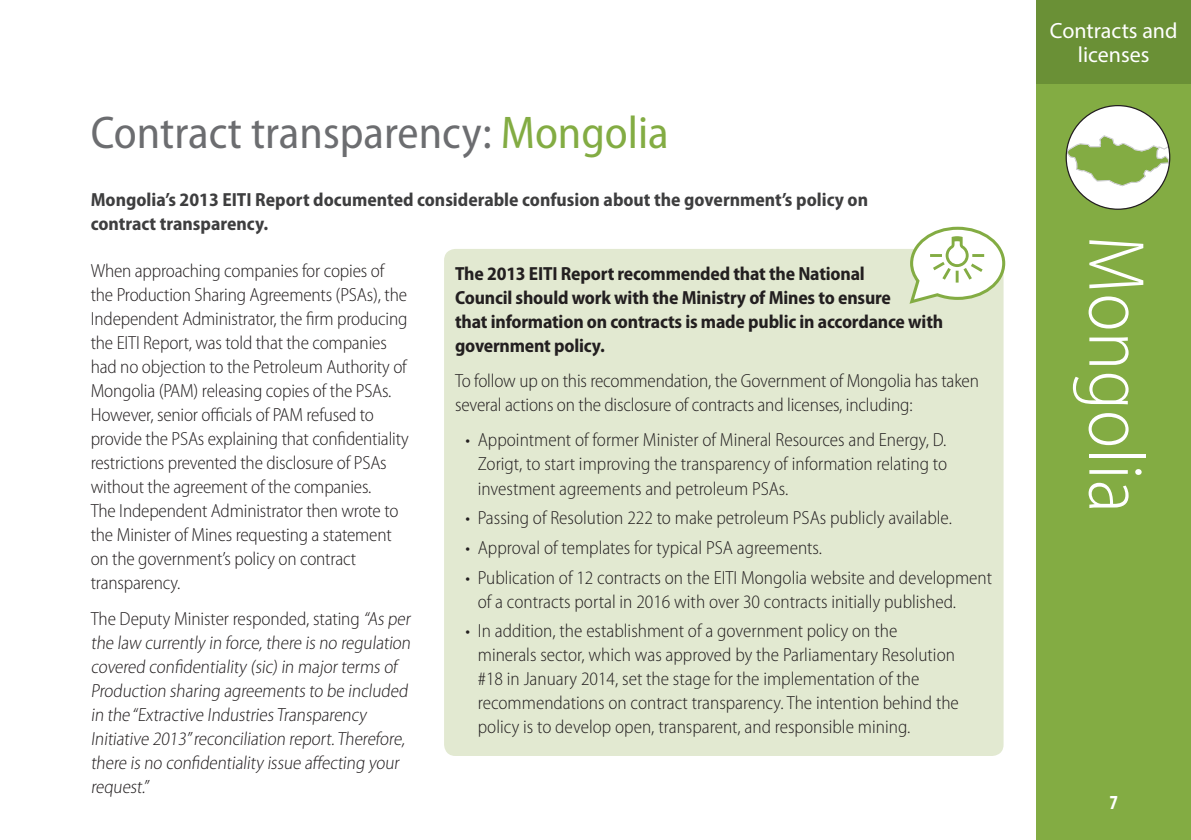
<style>
.page{position:relative;width:1191px;height:840px;background:#fff}
.page>*{position:absolute;margin:0;border:0;box-sizing:border-box;transform-origin:0 0}
.t1{font:300 semi-condensed 80px "Myriad Pro";color:#fff}
.t2{font:semi-condensed 46px "Myriad Pro";color:#6c6d70}
.t3{font:700 24px "Myriad Pro";color:#231f20}
.t4{font:22px/24px "Myriad Pro";color:#fff;text-align:center}
.t5{font:700 condensed 20px "Myriad Pro";color:#fff}
.t6{font:300 semi-condensed 19px/24px "Myriad Pro";letter-spacing:-.01em;color:#231f20}
.t7{font:700 semi-condensed 19px/24px "Myriad Pro";letter-spacing:-.01em;color:#231f20}
.t8{font:700 semi-condensed 19px/24px "Myriad Pro";color:#3e3e3f}
.s1{color:#83ac43}
</style>
<div class="page">
<div style="left:444px;top:249px;width:559px;height:506px;background:#e2e9d1;border-radius:11px"></div>
<div style="left:1036px;top:0;width:155px;height:839px;background:#83ac43"></div>
<svg style="left:1067px;top:106px;width:102px;height:104px"></svg>
<svg style="left:909px;top:226px;width:97px;height:80px"></svg>
<div style="left:1036px;top:0;width:155px;height:84px;background:#6a9036"></div>
<h2 class="t2" style="left:91px;top:108px;width:579px">Contract transparency: <span class="s1">Mongolia</span></h2>
<p class="t8" style="left:91px;top:188px;width:779px">Mongolia’s 2013 EITI Report documented considerable confusion about the government’s policy on contract transparency.</p>
<p class="t6" style="left:91px;top:259px;width:319px">When approaching companies for copies of the Production Sharing Agreements (PSAs), the Independent Administrator, the firm producing the EITI Report, was told that the companies had no objection to the Petroleum Authority of Mongolia (PAM) releasing copies of the PSAs.<br>However, senior officials of PAM refused to provide the PSAs explaining that confidentiality restrictions prevented the disclosure of PSAs without the agreement of the companies.<br>The Independent Administrator then wrote to the Minister of Mines requesting a statement on the government’s policy on contract transparency.</p>
<p class="t6" style="left:91px;top:606px;width:324px">The Deputy Minister responded, stating “As per the law currently in force,there is no regulation covered confidentiality (sic)in major terms of Production sharing agreements to be included in the “Extractive Industries Transparency Initiative 2013”reconciliation report.Therefore, there is no confidentiality issue affecting your request.”</p>
<p class="t7" style="left:455px;top:261px;width:489px">The 2013 EITI Report recommended that the National<br>Council should work with the Ministry of Mines to ensure<br>that information on contracts is made public in accordance with government policy.</p>
<p class="t6" style="left:455px;top:369px;width:525px">To follow up on this recommendation, the Government of Mongolia has taken several actions on the disclosure of contracts and licenses, including:</p>
<p class="t6" style="left:478px;top:428px;width:471px;text-align:justify;text-indent:-12px">• Appointment of former Minister of Mineral Resources and Energy, D.<br>Zorigt, to start improving the transparency of information relating to investment agreements and petroleum PSAs.</p>
<p class="t6" style="left:465px;top:506px;width:488px">• Passing of Resolution 222 to make petroleum PSAs publicly available.</p>
<p class="t6" style="left:465px;top:535px;width:358px">• Approval of templates for typical PSA agreements.</p>
<p class="t6" style="left:478px;top:565px;width:516px;text-indent:-12px">• Publication of 12 contracts on the EITI Mongolia website and development of a contracts portal in 2016 with over 30 contracts initially published.</p>
<p class="t6" style="left:478px;top:619px;width:482px;text-indent:-12px">• In addition, the establishment of a government policy on the minerals sector, which was approved by the Parliamentary Resolution #18 in January 2014, set the stage for the implementation of the recommendations on contract transparency. The intention behind the policy is to develop open, transparent, and responsible mining.</p>
<p class="t3" style="left:564px;top:430px;width:15px">1</p>
<p class="t4" style="left:1049px;top:18px;width:129px">Contracts and licenses</p>
<h1 class="t1" style="left:1159px;top:235px;width:279px;rotate:90deg">Mongolia</h1>
<p class="t5" style="left:1109px;top:789px;width:10px">7</p>
</div>
